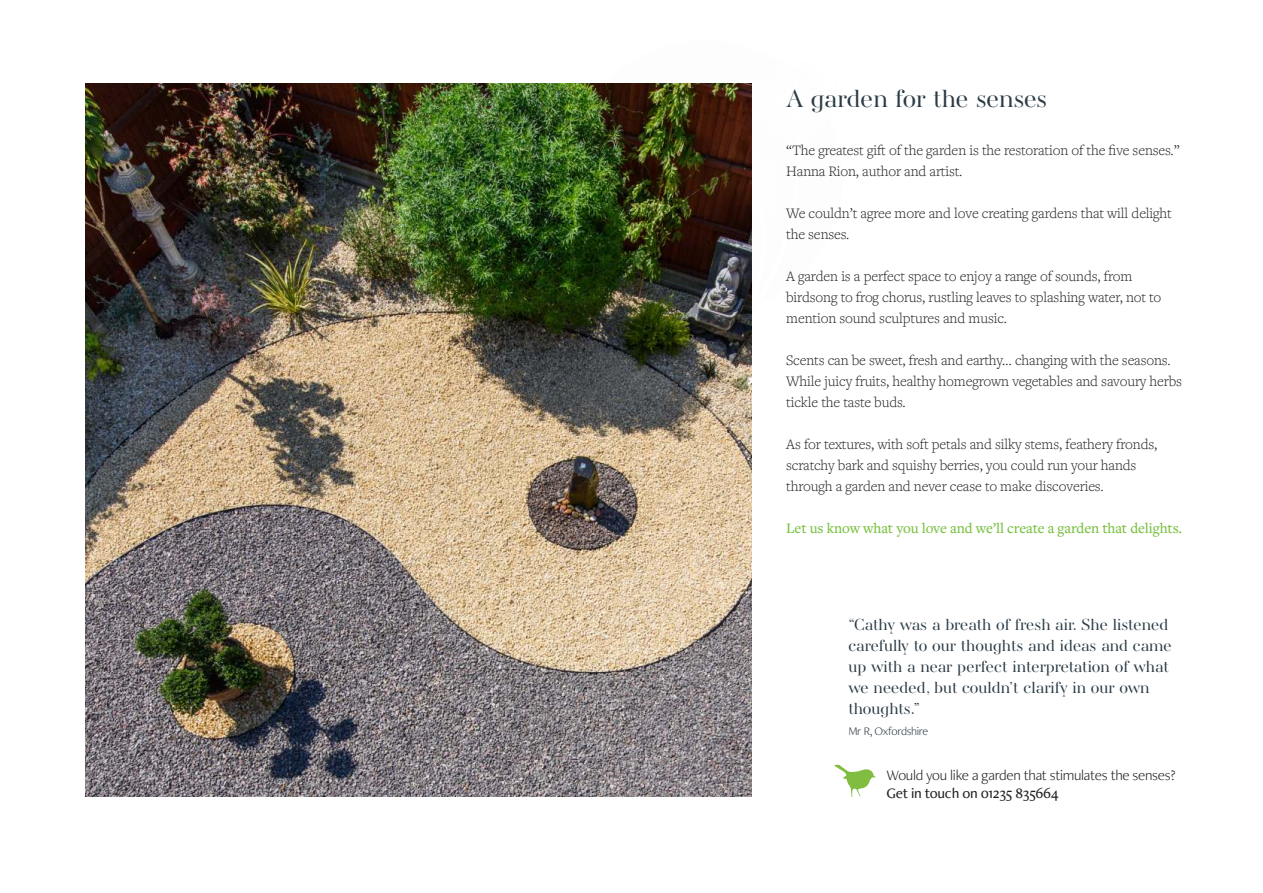
<style>
.page{position:relative;width:1263px;height:893px;background:#fff}
.page>*{position:absolute;margin:0;border:0;box-sizing:border-box;transform-origin:0 0}
.t1{font:25.5px "AW Conqueror Std Didot";color:#2a3b45}
.t2{font:16.5px/21px "AW Conqueror Std Didot";color:#2a3b45}
.t3{font:300 15px/21px "Freight Text Pro";letter-spacing:-.01em;color:#221f1f}
.t4{font:500 15px "Freight Text Pro";letter-spacing:-.01em;color:#7ac142}
.t5{font:300 15px "Freight Neo Pro";letter-spacing:-.02em;color:#221f1f}
.t6{font:500 15px "Freight Neo Pro";letter-spacing:-.02em;color:#221f1f}
.t7{font:300 12px "Freight Neo Pro";letter-spacing:-.025em;color:#2a3b45}
</style>
<div class="page">
<img style="left:85px;top:84px;width:667px;height:713px">
<svg style="left:834px;top:765px;width:42px;height:33px"></svg>
<h1 class="t1" style="left:786px;top:89px;width:263px">A garden for the senses</h1>
<p class="t3" style="left:786px;top:141px;width:395px">“The greatest gift of the garden is the restoration of the five senses.”<br>Hanna Rion, author and artist.</p>
<p class="t3" style="left:786px;top:204px;width:387px">We couldn’t agree more and love creating gardens that will delight the senses.</p>
<p class="t3" style="left:786px;top:267px;width:377px">A garden is a perfect space to enjoy a range of sounds, from birdsong to frog chorus, rustling leaves to splashing water, not to mention sound sculptures and music.</p>
<p class="t3" style="left:786px;top:351px;width:397px">Scents can be sweet, fresh and earthy… changing with the seasons.<br>While juicy fruits, healthy homegrown vegetables and savoury herbs tickle the taste buds.</p>
<p class="t3" style="left:786px;top:435px;width:373px">As for textures, with soft petals and silky stems, feathery fronds, scratchy bark and squishy berries, you could run your hands through a garden and never cease to make discoveries.</p>
<p class="t4" style="left:786px;top:523px;width:397px">Let us know what you love and we’ll create a garden that delights.</p>
<p class="t2" style="left:848px;top:615px;width:325px">“Cathy was a breath of fresh air. She listened carefully to our thoughts and ideas and came up with a near perfect interpretation of what we needed, but couldn’t clarify in our own thoughts.”</p>
<p class="t7" style="left:848px;top:726px;width:81px">Mr R, Oxfordshire</p>
<p class="t5" style="left:887px;top:769px;width:290px">Would you like a garden that stimulates the senses?</p>
<p class="t6" style="left:887px;top:787px;width:173px">Get in touch on 01235 835664</p>
</div>
